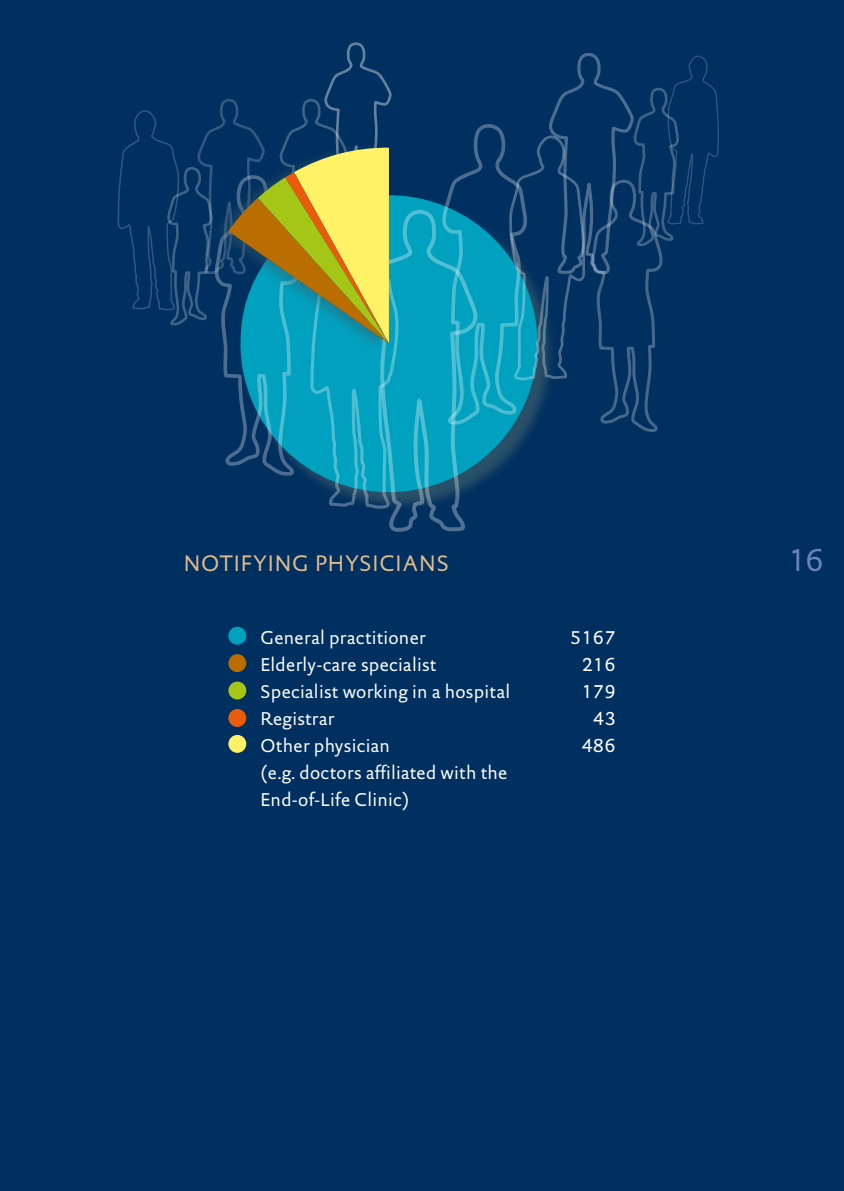
<style>
.page{position:relative;width:844px;height:1191px;background:#fff}
.page>*{position:absolute;margin:0;border:0;box-sizing:border-box;transform-origin:0 0}
.t1{font:31.5px "DTL Documenta Sans TOT";color:#6a83b7}
.t2{font:22.75px "DTL Documenta Sans TOT";letter-spacing:.04em;color:#e2bb8b}
.t3{font:18.72px/27.1px "DTL Documenta Sans TOT";letter-spacing:.015em;color:#fff}
</style>
<div class="page">
<div style="left:0;top:0;width:843px;height:1191px;background:#003060"></div>
<svg style="left:401px;top:195px;width:127px;height:289px"></svg>
<div style="left:228px;top:627px;width:18px;height:17px;background:#00a1bf;border-radius:50%"></div>
<div style="left:228px;top:654px;width:18px;height:18px;background:#ba6e00;border-radius:50%"></div>
<div style="left:228px;top:681px;width:18px;height:18px;background:#a3c617;border-radius:50%"></div>
<div style="left:228px;top:709px;width:18px;height:18px;background:#ea5b0c;border-radius:50%"></div>
<div style="left:228px;top:735px;width:18px;height:18px;background:#fff266;border-radius:50%"></div>
<svg style="left:440px;top:53px;width:279px;height:381px"></svg>
<svg style="left:389px;top:208px;width:88px;height:324px;background:#0e94b3"></svg>
<svg style="left:117px;top:42px;width:284px;height:469px"></svg>
<p class="t2" style="left:184px;top:549px;width:266px">NOTIFYING PHYSICIANS</p>
<h1 class="t1" style="left:787px;top:541px;width:38px">16</h1>
<p class="t3" style="left:260px;top:623px;width:167px">General practitioner</p>
<p class="t3" style="left:569px;top:623px;width:47px">5167</p>
<p class="t3" style="left:260px;top:650px;width:177px">Elderly-care specialist</p>
<p class="t3" style="left:581px;top:650px;width:36px">216</p>
<p class="t3" style="left:260px;top:678px;width:251px">Specialist working in a hospital</p>
<p class="t3" style="left:581px;top:678px;width:36px">179</p>
<p class="t3" style="left:260px;top:705px;width:75px">Registrar</p>
<p class="t3" style="left:592px;top:705px;width:24px">43</p>
<p class="t3" style="left:260px;top:732px;width:131px">Other physician</p>
<p class="t3" style="left:581px;top:732px;width:36px">486</p>
<p class="t3" style="left:260px;top:759px;width:248px">(e.g. doctors affiliated with the<br>End-of-Life Clinic)</p>
</div>
